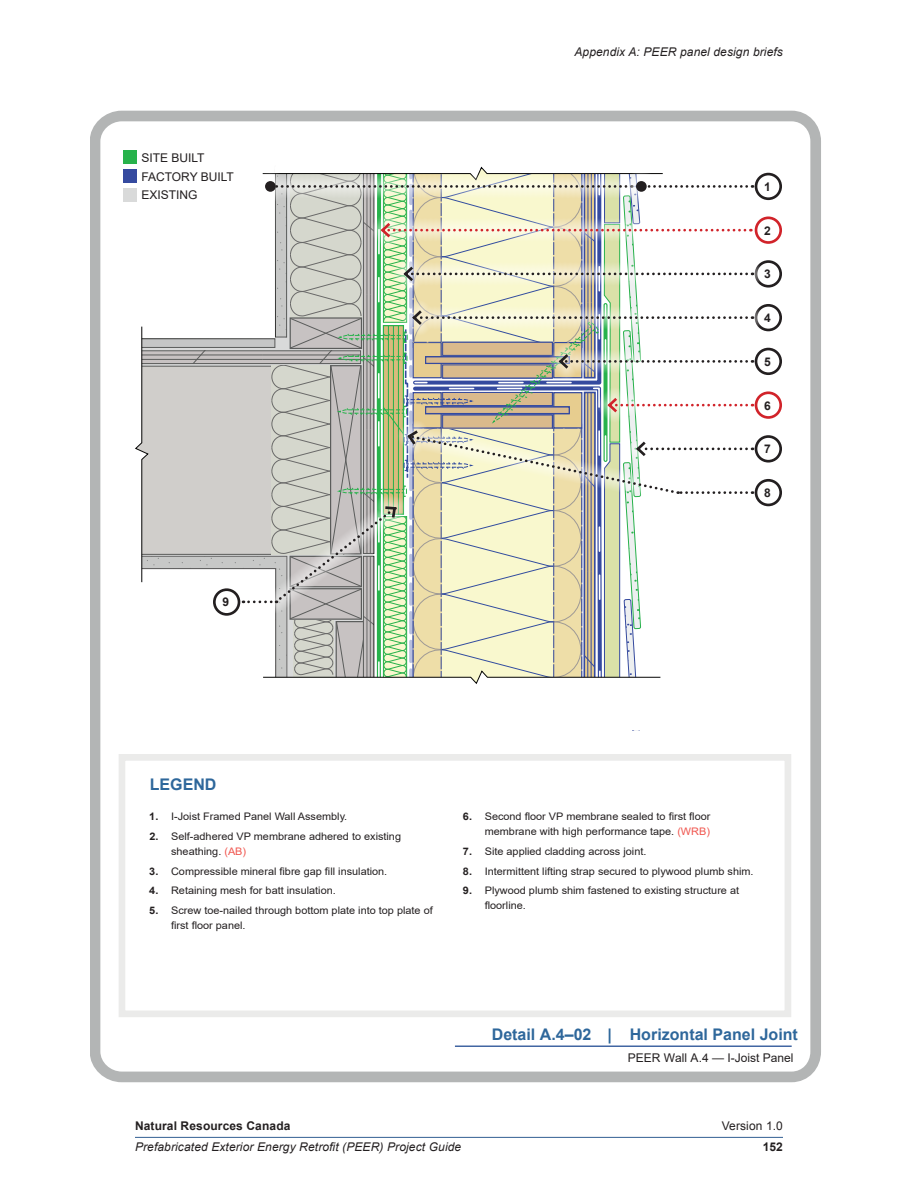
<style>
.page{position:relative;width:918px;height:1188px;background:#fff}
.page>*{position:absolute;margin:0;border:0;box-sizing:border-box;transform-origin:0 0}
.t1{font:700 16.05px "Tvykbg Arial";color:#2e679b}
.t2{font:700 16.05px "Lfnxbn Arial";color:#2e679b}
.t3{font:italic 12px "Nplkwy Arial";letter-spacing:.01em;color:#231f20}
.t4{font:12px "Hjhqvs Arial";color:#231f20}
.t5{font:700 12px "Xfpmlx Arial";letter-spacing:.01em;color:#231f20}
.t6{font:12px "Njgrtn Arial";letter-spacing:.01em;color:#231f20}
.t7{font:700 12px "Tvykbg Arial";color:#231f20}
.t8{font:700 12px "Xbqtmn Arial";color:#231f20}
.t9{font:10.35px/15px "Npqydv Arial";color:#231f20;scale:1.05 1}
.t10{font:10.35px/15px "Hjhqvs Arial";color:#231f20;scale:1.05 1}
.s1{font-family:"Tvykbg Arial";font-weight:700}
.s2{font-family:"Hjhqvs Arial"}
.s3{color:#f0554e}
.s4{font-family:"Npqydv Arial"}
.s5{font-family:"Mxtsnt Arial"}
.s6{font-family:"Tvykbg Arial"}
.s7{font-family:"Rmymqk Arial"}
</style>
<div class="page">
<hr style="left:135px;top:1137px;width:648px;height:1px;background:#315f92">
<div style="left:90px;top:111px;width:731px;height:971px;border:11px solid #b3b5b5;border-radius:25px"></div>
<svg style="left:753px;top:348px;width:11px;height:27px"></svg>
<svg style="left:753px;top:393px;width:11px;height:25px"></svg>
<svg style="left:753px;top:173px;width:11px;height:27px"></svg>
<div style="left:755px;top:173px;width:27px;height:27px;border:3px solid #231f20;border-radius:50%"></div>
<div style="left:755px;top:260px;width:27px;height:28px;border:3px solid #231f20;border-radius:50%"></div>
<div style="left:755px;top:304px;width:27px;height:27px;border:3px solid #231f20;border-radius:50%"></div>
<div style="left:755px;top:348px;width:27px;height:27px;border:3px solid #231f20;border-radius:50%"></div>
<div style="left:755px;top:391px;width:27px;height:28px;border:3px solid #d1232a;border-radius:50%"></div>
<div style="left:755px;top:435px;width:27px;height:28px;border:3px solid #231f20;border-radius:50%"></div>
<div style="left:755px;top:479px;width:27px;height:27px;border:3px solid #231f20;border-radius:50%"></div>
<svg style="left:753px;top:261px;width:11px;height:26px"></svg>
<svg style="left:753px;top:304px;width:11px;height:27px"></svg>
<svg style="left:123px;top:150px;width:630px;height:534px"></svg>
<div style="left:213px;top:588px;width:27px;height:28px;border:3px solid #231f20;border-radius:50%"></div>
<div style="left:755px;top:216px;width:27px;height:28px;border:3px solid #d1232a;border-radius:50%"></div>
<hr style="left:455px;top:1046px;width:337px;height:1px;background:#2b5497">
<div style="left:119px;top:754px;width:672px;height:263px;border:7px solid #ebebea"></div>
<div style="left:265px;top:181px;width:11px;height:11px;background:#231f20;border-radius:50%"></div>
<div style="left:636px;top:181px;width:11px;height:11px;background:#231f20;border-radius:50%"></div>
<p class="t4" style="left:141px;top:150px;width:65px">SITE BUILT</p>
<p class="t4" style="left:141px;top:168px;width:94px">FACTORY BUILT</p>
<p class="t4" style="left:141px;top:187px;width:58px">EXISTING</p>
<p class="t7" style="left:222px;top:594px;width:8px">9</p>
<p class="t3" style="left:574px;top:44px;width:210px">Appendix A: PEER panel design briefs</p>
<p class="t7" style="left:764px;top:178px;width:8px">1</p>
<p class="t7" style="left:764px;top:222px;width:8px">2</p>
<p class="t7" style="left:764px;top:266px;width:8px">3</p>
<p class="t7" style="left:764px;top:309px;width:8px">4</p>
<p class="t7" style="left:764px;top:353px;width:8px">5</p>
<p class="t7" style="left:764px;top:397px;width:8px">6</p>
<p class="t7" style="left:764px;top:441px;width:8px">7</p>
<p class="t7" style="left:764px;top:484px;width:8px">8</p>
<h2 class="t2" style="left:150px;top:773px;width:68px">LEGEND</h2>
<p class="t9" style="left:149px;top:809px;width:190px"><span class="s1">1.</span> I-Joist Framed Panel Wall Assembly.</p>
<p class="t9" style="left:171px;top:829px;width:221px;text-indent:-22px"><span class="s1">2.</span> Self-adhered VP membrane adhered to existing <span class="s2">sheathing.</span> <span class="s3">(AB)</span></p>
<p class="t9" style="left:149px;top:863px;width:228px"><span class="s1">3.</span> Compressible mineral fibre gap fill insulation.</p>
<p class="t10" style="left:149px;top:883px;width:179px"><span class="s1">4.</span> Retaining mesh for batt insulation.</p>
<p class="t9" style="left:171px;top:903px;width:251px;text-indent:-22px"><span class="s1">5.</span> Screw toe-nailed through bottom plate into top plate of first floor panel.</p>
<p class="t9" style="left:463px;top:809px;width:237px;text-align:right"><span class="s1">6.</span> Second floor VP membrane sealed to first floor <span class="s2">membrane with high performance tape.</span> <span class="s3">(WRB)</span></p>
<p class="t9" style="left:463px;top:844px;width:176px"><span class="s1">7.</span> Site applied cladding across joint.</p>
<p class="t9" style="left:463px;top:863px;width:278px"><span class="s1">8.</span> Intermittent lifting strap secured to plywood plumb shim.</p>
<p class="t10" style="left:485px;top:883px;width:244px;text-indent:-22px"><span class="s1">9.</span> Plywood plumb shim fastened to existing structure at <span class="s4">floorline.</span></p>
<p class="t2" style="left:492px;top:1023px;width:122px">Detail <span class="s5">A.4–</span>02 <span class="s6">|</span></p>
<p class="t1" style="left:630px;top:1023px;width:170px">Horizontal Panel Joint</p>
<p class="t4" style="left:628px;top:1049px;width:167px">PEER Wall <span class="s7">A.4</span> — I-Joist Panel</p>
<p class="t5" style="left:135px;top:1117px;width:157px">Natural Resources Canada</p>
<p class="t6" style="left:722px;top:1118px;width:63px">Version 1.0</p>
<p class="t3" style="left:135px;top:1139px;width:328px">Prefabricated Exterior Energy Retrofit (PEER) Project Guide</p>
<p class="t8" style="left:763px;top:1139px;width:22px">152</p>
</div>
